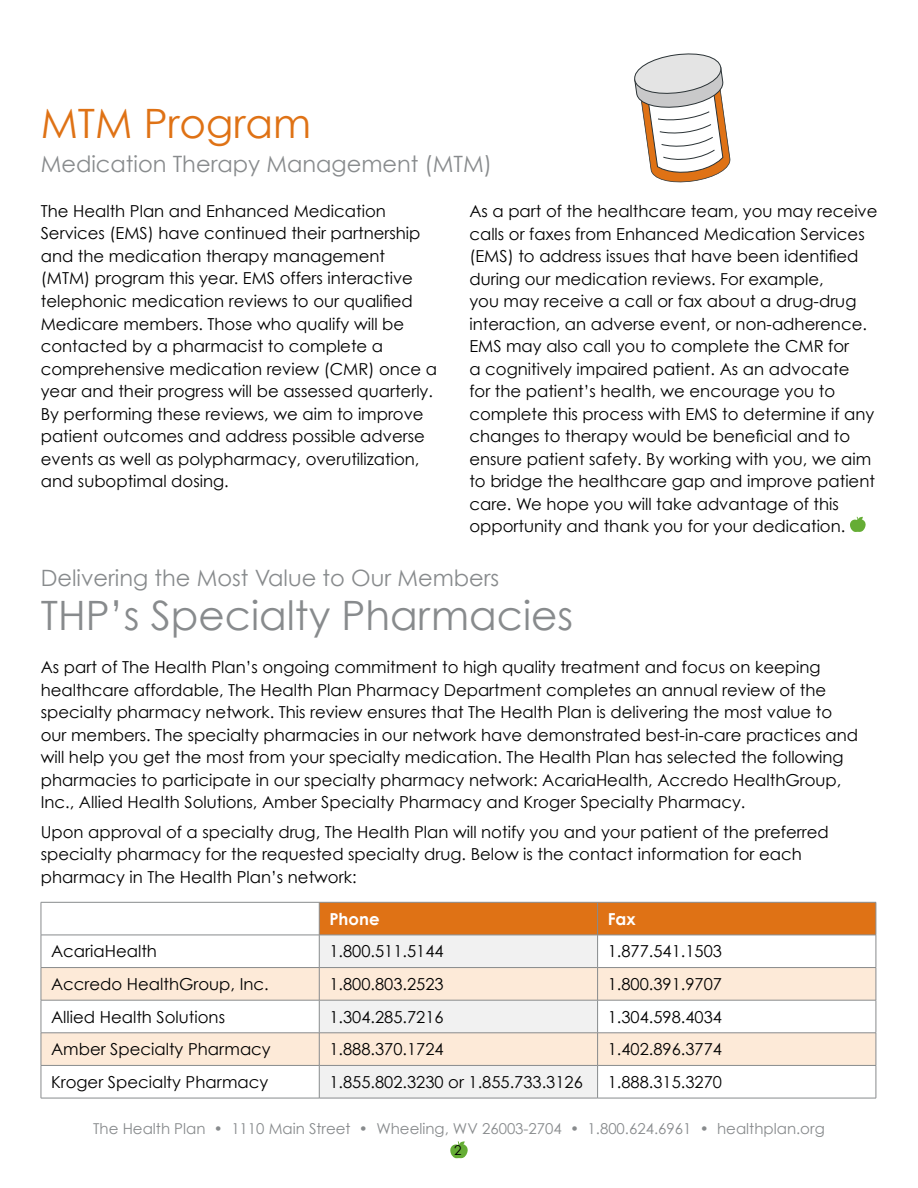
<style>
.page{position:relative;width:918px;height:1188px;background:#fff}
.page>*{position:absolute;margin:0;border:0;box-sizing:border-box;transform-origin:0 0}
.t1{font:40.5px "Century Gothic";color:#888b8d}
.t2{font:40.5px "Century Gothic";color:#df7215}
.t3{font:22.5px "Century Gothic";color:#888b8d}
.t4{font:16.5px/22.5px "Century Gothic";color:#000}
.t5{font:700 16.5px "Century Gothic";color:#fff}
.t6{font:15px "Century Gothic";color:#888b8d}
.t7{font:13.5px "Century Gothic";color:#000}
.s1{font-weight:700}
</style>
<div class="page">
<svg style="left:850px;top:517px;width:16px;height:15px"></svg>
<svg style="left:450px;top:1141px;width:18px;height:18px"></svg>
<div style="left:320px;top:903px;width:556px;height:32px;background:#df7215"></div>
<div style="left:320px;top:936px;width:277px;height:162px;background:#f1f1f1"></div>
<svg style="left:42px;top:968px;width:834px;height:97px;fill:#fdead8"></svg>
<hr style="left:41px;top:902px;width:278px;height:1px;background:#888b8d">
<hr style="left:41px;top:902px;width:1px;height:33px;background:#888b8d">
<hr style="left:319px;top:902px;width:279px;height:1px;background:#888b8d">
<hr style="left:319px;top:902px;width:1px;height:33px;background:#888b8d">
<hr style="left:598px;top:902px;width:278px;height:1px;background:#888b8d">
<hr style="left:597px;top:902px;width:1px;height:33px;background:#888b8d">
<hr style="left:876px;top:902px;width:1px;height:33px;background:#888b8d">
<hr style="left:41px;top:935px;width:278px;height:1px;background:#888b8d">
<hr style="left:41px;top:935px;width:1px;height:32px;background:#888b8d">
<hr style="left:319px;top:935px;width:279px;height:1px;background:#888b8d">
<hr style="left:319px;top:935px;width:1px;height:32px;background:#888b8d">
<hr style="left:598px;top:935px;width:278px;height:1px;background:#888b8d">
<hr style="left:597px;top:935px;width:1px;height:32px;background:#888b8d">
<hr style="left:876px;top:935px;width:1px;height:32px;background:#888b8d">
<hr style="left:41px;top:967px;width:278px;height:1px;background:#888b8d">
<hr style="left:41px;top:968px;width:1px;height:32px;background:#888b8d">
<hr style="left:319px;top:967px;width:279px;height:1px;background:#888b8d">
<hr style="left:319px;top:968px;width:1px;height:32px;background:#888b8d">
<hr style="left:598px;top:967px;width:278px;height:1px;background:#888b8d">
<hr style="left:597px;top:968px;width:1px;height:32px;background:#888b8d">
<hr style="left:876px;top:968px;width:1px;height:32px;background:#888b8d">
<hr style="left:41px;top:1000px;width:278px;height:1px;background:#888b8d">
<hr style="left:41px;top:1000px;width:1px;height:33px;background:#888b8d">
<hr style="left:319px;top:1000px;width:279px;height:1px;background:#888b8d">
<hr style="left:319px;top:1000px;width:1px;height:33px;background:#888b8d">
<hr style="left:598px;top:1000px;width:278px;height:1px;background:#888b8d">
<hr style="left:597px;top:1000px;width:1px;height:33px;background:#888b8d">
<hr style="left:876px;top:1000px;width:1px;height:33px;background:#888b8d">
<hr style="left:41px;top:1033px;width:278px;height:1px;background:#888b8d">
<hr style="left:41px;top:1033px;width:1px;height:32px;background:#888b8d">
<hr style="left:319px;top:1033px;width:279px;height:1px;background:#888b8d">
<hr style="left:319px;top:1033px;width:1px;height:32px;background:#888b8d">
<hr style="left:598px;top:1033px;width:278px;height:1px;background:#888b8d">
<hr style="left:597px;top:1033px;width:1px;height:32px;background:#888b8d">
<hr style="left:876px;top:1033px;width:1px;height:32px;background:#888b8d">
<hr style="left:41px;top:1065px;width:278px;height:1px;background:#888b8d">
<hr style="left:41px;top:1066px;width:1px;height:32px;background:#888b8d">
<hr style="left:319px;top:1065px;width:279px;height:1px;background:#888b8d">
<hr style="left:319px;top:1066px;width:1px;height:32px;background:#888b8d">
<hr style="left:598px;top:1065px;width:278px;height:1px;background:#888b8d">
<hr style="left:597px;top:1066px;width:1px;height:32px;background:#888b8d">
<hr style="left:876px;top:1066px;width:1px;height:32px;background:#888b8d">
<hr style="left:41px;top:1098px;width:278px;height:1px;background:#888b8d">
<hr style="left:319px;top:1098px;width:279px;height:1px;background:#888b8d">
<hr style="left:598px;top:1098px;width:278px;height:1px;background:#888b8d">
<svg style="left:634px;top:53px;width:97px;height:130px"></svg>
<h1 class="t2" style="left:41px;top:99px;width:272px">MTM Program</h1>
<h2 class="t3" style="left:41px;top:150px;width:453px">Medication Therapy Management (MTM)</h2>
<p class="t4" style="left:41px;top:200px;width:398px">The Health Plan and Enhanced Medication Services (EMS) have continued their partnership and the medication therapy management (MTM) program this year. EMS offers interactive telephonic medication reviews to our qualified Medicare members. Those who qualify will be contacted by a pharmacist to complete a comprehensive medication review (CMR) once a year and their progress will be assessed quarterly.<br>By performing these reviews, we aim to improve patient outcomes and address possible adverse events as well as polypharmacy, overutilization, and suboptimal dosing.</p>
<p class="t4" style="left:469px;top:200px;width:410px">As a part of the healthcare team, you may receive calls or faxes from Enhanced Medication Services (EMS) to address issues that have been identified during our medication reviews. For example,<br>you may receive a call or fax about a drug-drug interaction, an adverse event, or non-adherence.<br>EMS may also call you to complete the CMR for<br>a cognitively impaired patient. As an advocate<br>for the patient’s health, we encourage you to complete this process with EMS to determine if any changes to therapy would be beneficial and to ensure patient safety. By working with you, we aim to bridge the healthcare gap and improve patient care. We hope you will take advantage of this opportunity and thank you for your dedication.</p>
<h2 class="t3" style="left:41px;top:564px;width:460px">Delivering the Most Value to Our Members</h2>
<h1 class="t1" style="left:41px;top:590px;width:534px">THP’s Specialty Pharmacies</h1>
<p class="t4" style="left:41px;top:656px;width:819px">As part of The Health Plan’s ongoing commitment to high quality treatment and focus on keeping healthcare affordable, The Health Plan Pharmacy Department completes an annual review of the specialty pharmacy network. This review ensures that The Health Plan is delivering the most value to our members. The specialty pharmacies in our network have demonstrated best-in-care practices and will help you get the most from your specialty medication. The Health Plan has selected the following pharmacies to participate in our specialty pharmacy network: AcariaHealth, Accredo HealthGroup, Inc., Allied Health Solutions, Amber Specialty Pharmacy and Kroger Specialty Pharmacy.</p>
<p class="t4" style="left:41px;top:820px;width:790px">Upon approval of a specialty drug, The Health Plan will notify you and your patient of the preferred specialty pharmacy for the requested specialty drug. Below is the contact information for each pharmacy in The Health Plan’s network:</p>
<p class="t5" style="left:329px;top:908px;width:52px">Phone</p>
<p class="t5" style="left:608px;top:908px;width:30px">Fax</p>
<p class="t4" style="left:51px;top:940px;width:107px">AcariaHealth</p>
<p class="t4" style="left:329px;top:940px;width:116px">1.800.511.5144</p>
<p class="t4" style="left:608px;top:940px;width:116px">1.877.541.1503</p>
<p class="t4" style="left:51px;top:973px;width:219px">Accredo HealthGroup, Inc.</p>
<p class="t4" style="left:329px;top:973px;width:116px">1.800.803.2523</p>
<p class="t4" style="left:608px;top:973px;width:116px">1.800.391.9707</p>
<p class="t4" style="left:51px;top:1005px;width:176px">Allied Health Solutions</p>
<p class="t4" style="left:329px;top:1005px;width:116px">1.304.285.7216</p>
<p class="t4" style="left:608px;top:1005px;width:116px">1.304.598.4034</p>
<p class="t4" style="left:51px;top:1038px;width:221px">Amber Specialty Pharmacy</p>
<p class="t4" style="left:329px;top:1038px;width:116px">1.888.370.1724</p>
<p class="t4" style="left:608px;top:1038px;width:116px">1.402.896.3774</p>
<p class="t4" style="left:51px;top:1070px;width:219px">Kroger Specialty Pharmacy</p>
<p class="t4" style="left:329px;top:1070px;width:255px">1.855.802.3230 or 1.855.733.3126</p>
<p class="t4" style="left:608px;top:1070px;width:116px">1.888.315.3270</p>
<p class="t6" style="left:93px;top:1120px;width:733px">The Health Plan <span class="s1">•</span> 1110 Main Street • Wheeling, WV 26003-2704 • 1.800.624.6961 • healthplan.org</p>
<p class="t7" style="left:454px;top:1142px;width:9px">2</p>
</div>
